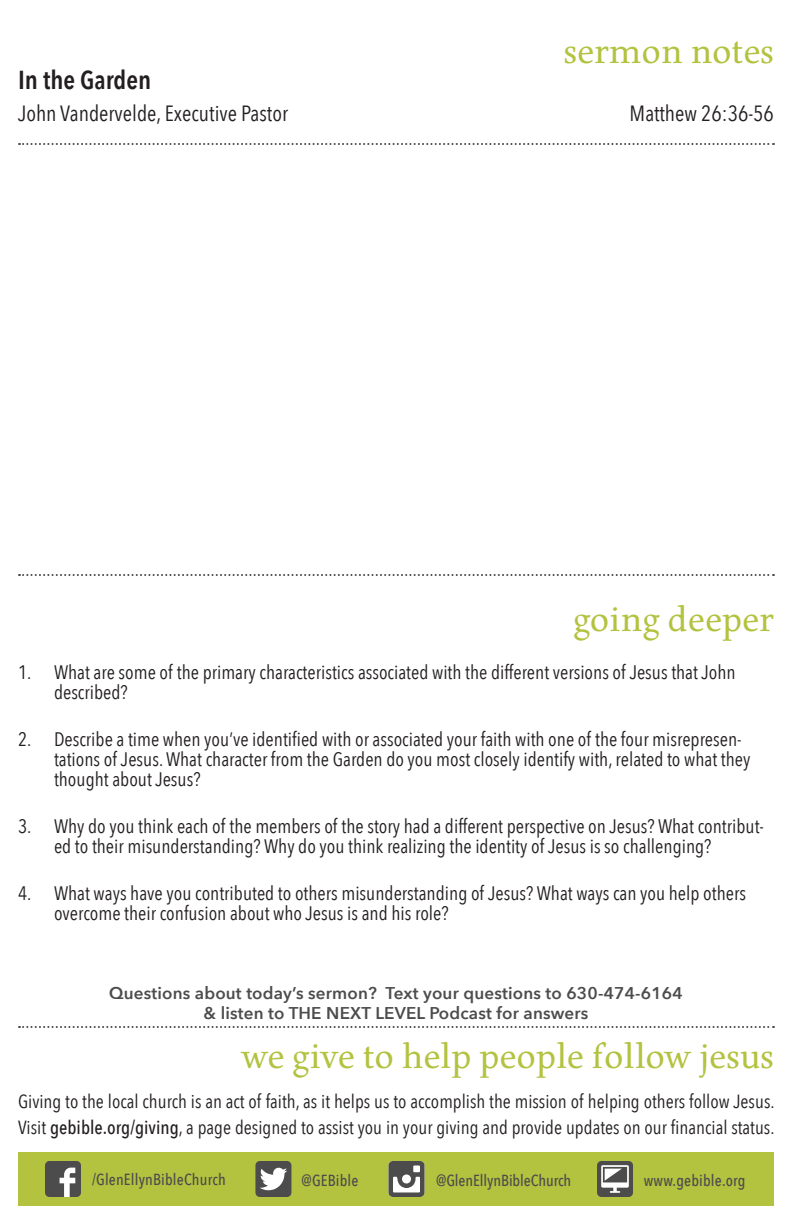
<style>
.page{position:relative;width:792px;height:1224px;background:#fff}
.page>*{position:absolute;margin:0;border:0;box-sizing:border-box;transform-origin:0 0}
.Section_Header{font:36px "Born";color:#b3c23f}
.SermonTitle{font:600 26px "Avenir Next Condensed";color:#231f20}
.SermonSpeaker_Passag{font:22px "Avenir Next Condensed";color:#231f20}
.t1{font:19.6px/20px "Avenir Next Condensed";color:#231f20}
.GoingDeeper{font:19px/26px "Avenir Next Condensed";color:#231f20}
.t2{font:600 17px "Avenir Next";letter-spacing:.01em;color:#4d4c4c}
.Social_Media{font:500 16px "Avenir Next Condensed";letter-spacing:.01em;color:#4d4c4c}
.s1{font-weight:500}
</style>
<div class="page">
<svg style="left:19px;top:143px;width:755px;height:2px"></svg>
<svg style="left:19px;top:574px;width:755px;height:2px"></svg>
<div style="left:18px;top:1152px;width:756px;height:54px;background:#b3c23f"></div>
<svg style="left:389px;top:1161px;width:36px;height:36px"></svg>
<svg style="left:255px;top:1161px;width:36px;height:36px"></svg>
<svg style="left:45px;top:1161px;width:36px;height:36px"></svg>
<svg style="left:597px;top:1161px;width:36px;height:36px"></svg>
<svg style="left:19px;top:1026px;width:755px;height:2px"></svg>
<p class="Section_Header" style="left:564px;top:30px;width:212px">sermon notes</p>
<p class="SermonTitle" style="left:18px;top:57px;width:135px">In the Garden</p>
<p class="SermonSpeaker_Passag" style="left:18px;top:94px;width:272px">John Vandervelde, Executive Pastor</p>
<p class="SermonSpeaker_Passag" style="left:630px;top:94px;width:146px">Matthew 26:36-56</p>
<p class="Section_Header" style="left:573px;top:598px;width:202px">going deeper</p>
<p class="t1" style="left:54px;top:661px;width:683px;text-indent:-36px">1. What are some of the primary characteristics associated with the different versions of Jesus that John described?</p>
<p class="t1" style="left:54px;top:728px;width:698px;text-indent:-36px">2. Describe a time when you’ve identified with or associated your faith with one of the four misrepresen&shy;tations of Jesus. What character from the Garden do you most closely identify with, related to what they thought about Jesus?</p>
<p class="t1" style="left:54px;top:815px;width:712px;text-indent:-36px">3. Why do you think each of the members of the story had a different perspective on Jesus? What contribut&shy;ed to their misunderstanding? Why do you think realizing the identity of Jesus is so challenging?</p>
<p class="t1" style="left:54px;top:882px;width:694px;text-indent:-36px">4. What ways have you contributed to others misunderstanding of Jesus? What ways can you help others overcome their confusion about who Jesus is and his role?</p>
<p class="t2" style="left:109px;top:979px;width:575px">Questions about today’s sermon? Text your questions to 630-474-6164</p>
<p class="t2" style="left:204px;top:999px;width:386px">&amp; listen to THE NEXT LEVEL Podcast for answers</p>
<p class="Section_Header" style="left:242px;top:1035px;width:534px">we give to help people follow jesus</p>
<p class="GoingDeeper" style="left:18px;top:1087px;width:758px">Giving to the local church is an act of faith, as it helps us to accomplish the mission of helping others follow Jesus.<br>Visit <span class="s1">gebible.org/giving</span>, a page designed to assist you in your giving and provide updates on our financial status.</p>
<p class="Social_Media" style="left:92px;top:1170px;width:135px">/GlenEllynBibleChurch</p>
<p class="Social_Media" style="left:302px;top:1171px;width:58px">@GEBible</p>
<p class="Social_Media" style="left:436px;top:1171px;width:137px">@GlenEllynBibleChurch</p>
<p class="Social_Media" style="left:644px;top:1171px;width:103px">www.gebible.org</p>
</div>
